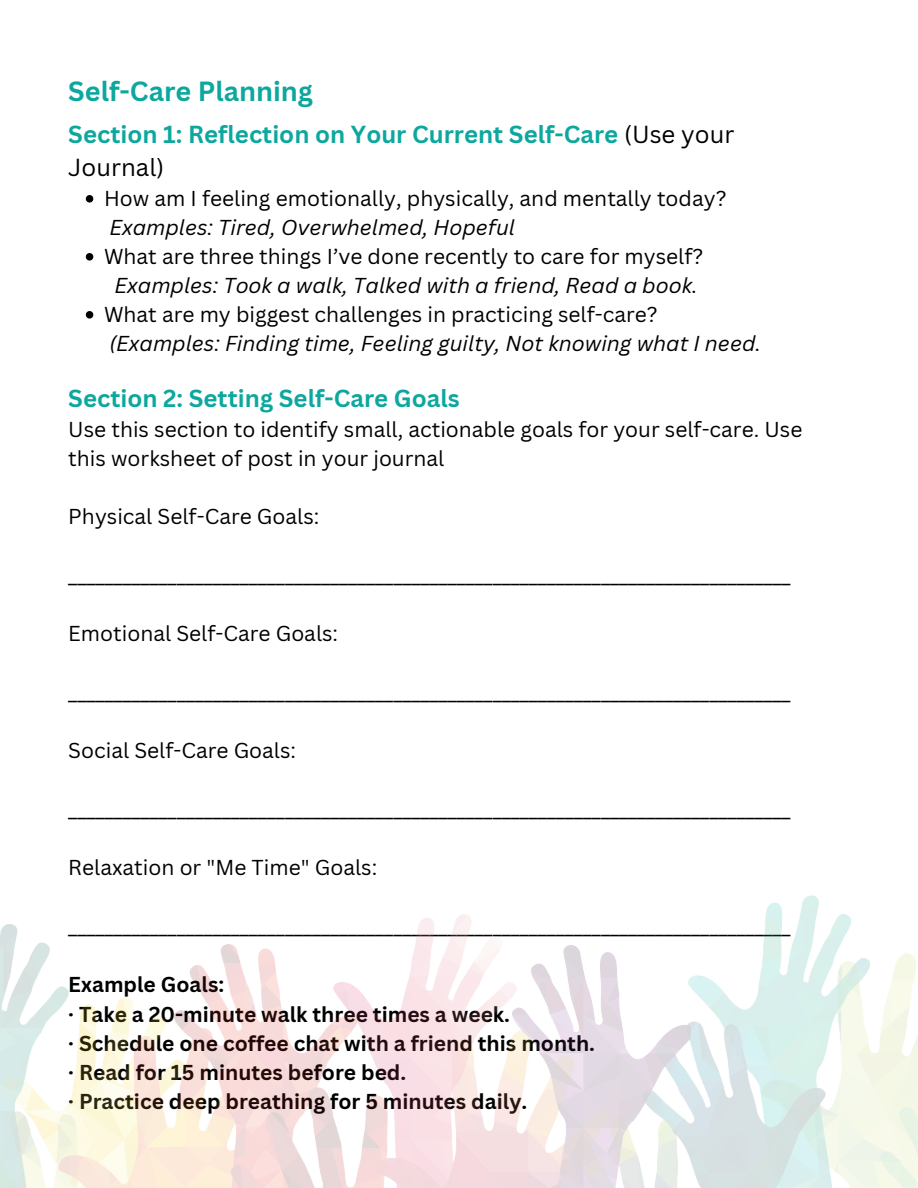
<style>
.page{position:relative;width:918px;height:1188px;background:#fff}
.page>*{position:absolute;margin:0;border:0;box-sizing:border-box;transform-origin:0 0}
.t1{font:700 27px "Canva Sans";color:#0ca79e}
.t2{font:700 24px/33.5px "Canva Sans";color:#0ca79e}
.t3{font:21px/29.2px "Canva Sans";color:#000}
.t4{font:700 21px/29.2px "Canva Sans";color:#000}
.t5{font:italic 21px "Canva Sans";color:#000}
.s1{font-weight:400;color:#000}
</style>
<div class="page">
<svg style="left:86px;top:195px;width:7px;height:8px"></svg>
<svg style="left:86px;top:253px;width:7px;height:8px"></svg>
<svg style="left:86px;top:311px;width:7px;height:8px"></svg>
<img style="left:0;top:895px;width:918px;height:293px">
<p class="t1" style="left:68px;top:72px;width:246px">Self-Care Planning</p>
<p class="t2" style="left:68px;top:117px;width:668px">Section 1: Reflection on Your Current Self-Care <span class="s1">(Use your<br>Journal)</span></p>
<p class="t3" style="left:104px;top:183px;width:624px">How am I feeling emotionally, physically, and mentally today?</p>
<p class="t5" style="left:110px;top:213px;width:407px">Examples: Tired, Overwhelmed, Hopeful</p>
<p class="t3" style="left:104px;top:241px;width:601px">What are three things I’ve done recently to care for myself?</p>
<p class="t5" style="left:115px;top:271px;width:585px">Examples: Took a walk, Talked with a friend, Read a book.</p>
<p class="t3" style="left:104px;top:299px;width:555px">What are my biggest challenges in practicing self-care?</p>
<h3 class="t5" style="left:110px;top:329px;width:653px">(Examples: Finding time, Feeling guilty, Not knowing what I need.</h3>
<h1 class="t2" style="left:68px;top:381px;width:393px">Section 2: Setting Self-Care Goals</h1>
<h2 class="t3" style="left:68px;top:414px;width:736px">Use this section to identify small, actionable goals for your self-care. Use this worksheet of post in your journal</h2>
<p class="t3" style="left:68px;top:502px;width:253px">Physical Self-Care Goals:</p>
<p class="t3" style="left:68px;top:560px;width:724px">________________________________________________________________________________</p>
<p class="t3" style="left:68px;top:619px;width:271px">Emotional Self-Care Goals:</p>
<p class="t3" style="left:68px;top:677px;width:724px">________________________________________________________________________________</p>
<p class="t3" style="left:68px;top:736px;width:229px">Social Self-Care Goals:</p>
<p class="t3" style="left:68px;top:794px;width:724px">________________________________________________________________________________</p>
<p class="t3" style="left:68px;top:853px;width:310px">Relaxation or "Me Time" Goals:</p>
<p class="t3" style="left:68px;top:911px;width:724px">________________________________________________________________________________</p>
<p class="t4" style="left:68px;top:970px;width:528px">Example Goals:<br>· Take a 20-minute walk three times a week.<br>· Schedule one coffee chat with a friend this month. · Read for 15 minutes before bed.<br>· Practice deep breathing for 5 minutes daily.</p>
</div>
